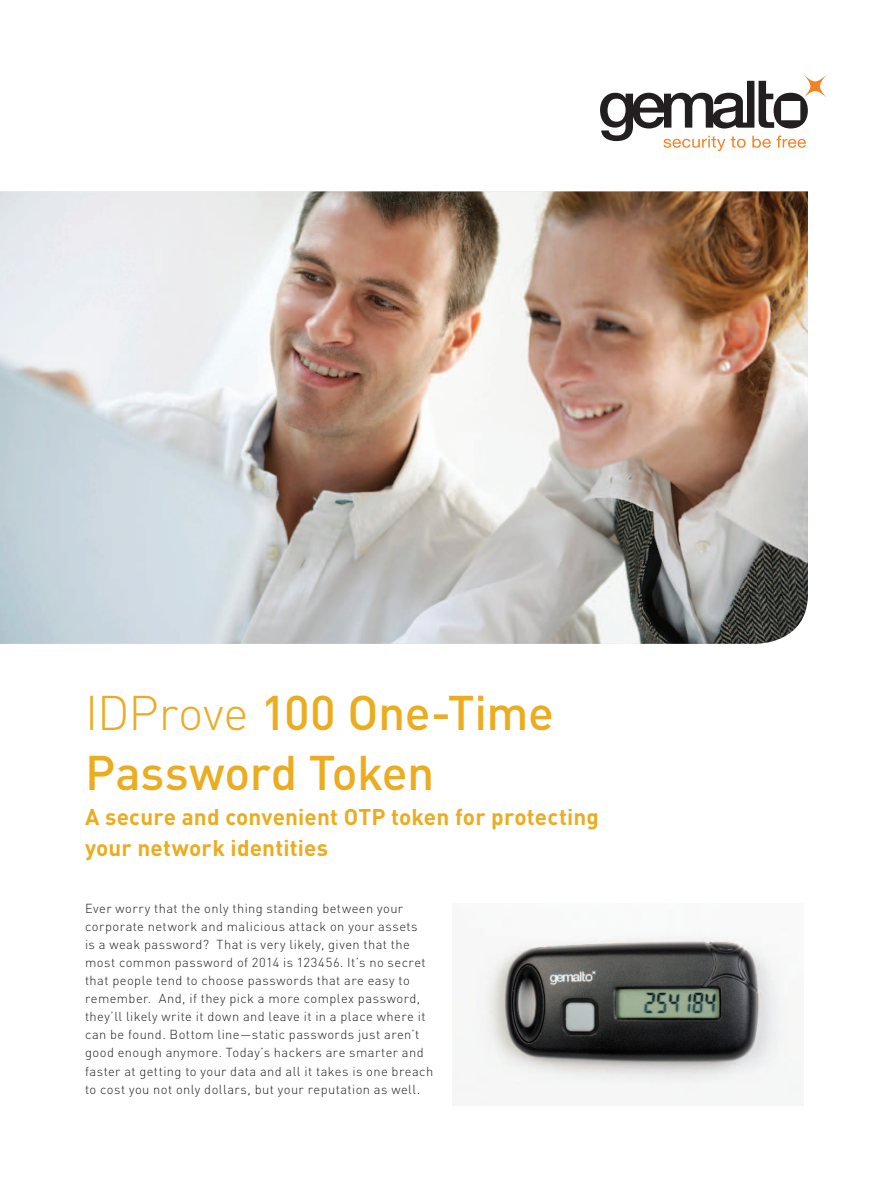
<style>
.page{position:relative;width:893px;height:1191px;background:#fff}
.page>*{position:absolute;margin:0;border:0;box-sizing:border-box;transform-origin:0 0}
.Header_Light_32_40{font:500 48px/60px "DIN Pro";letter-spacing:-.01em;color:#ebac20}
.Header_Bold_15_21{font:700 22.5px/31.5px "DIN";letter-spacing:.005em;color:#ebac20}
.Body_8_6_12{font:300 12.9px/18px "DIN Pro";letter-spacing:.035em;color:#231f20}
.s1{font-weight:300}
</style>
<div class="page">
<img style="left:0;top:191px;width:808px;height:453px">
<svg style="left:600px;top:75px;width:227px;height:76px"></svg>
<img style="left:480px;top:937px;width:304px;height:151px">
<p class="Header_Light_32_40" style="left:85px;top:680px;width:470px"><span class="s1">IDProve</span> 100 One-Time<br>Password Token</p>
<p class="Header_Bold_15_21" style="left:85px;top:800px;width:515px">A secure and convenient OTP token for protecting your network identities</p>
<p class="Body_8_6_12" style="left:85px;top:899px;width:350px">Ever worry that the only thing standing between your corporate network and malicious attack on your assets<br>is a weak password? That is very likely, given that the most common password of 2014 is 123456. It’s no secret that people tend to choose passwords that are easy to remember. And, if they pick a more complex password, they’ll likely write it down and leave it in a place where it can be found. Bottom line—static passwords just aren’t good enough anymore. Today’s hackers are smarter and faster at getting to your data and all it takes is one breach to cost you not only dollars, but your reputation as well.</p>
</div>
